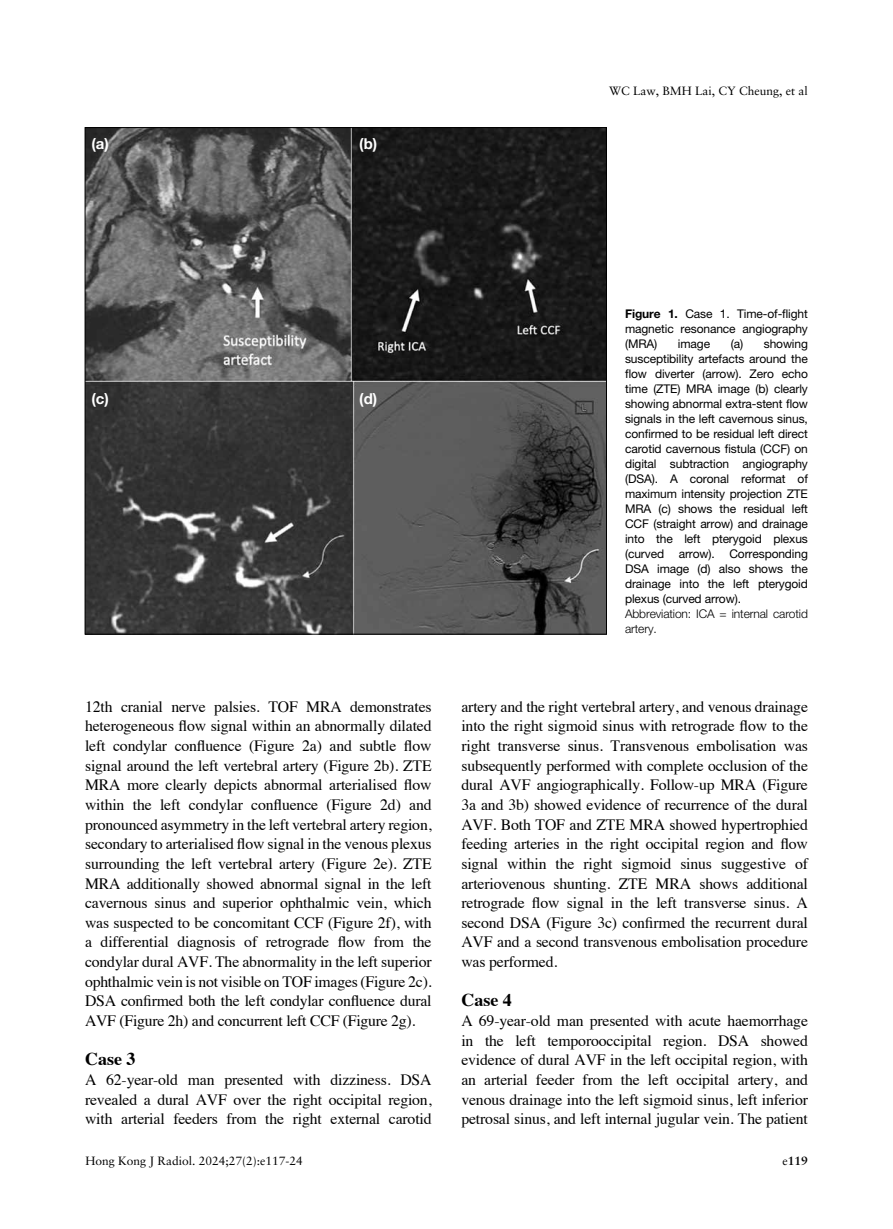
<style>
.page{position:relative;width:893px;height:1229px;background:#fff}
.page>*{position:absolute;margin:0;border:0;box-sizing:border-box;transform-origin:0 0}
.t1{font:700 18px "Times";color:#000}
.t2{font:15.75px/19.6px "Times";letter-spacing:-.01em;color:#000;text-align:justify}
.t3{font:700 15px "Helvetica Neue";color:#fff}
.t4{font:12px/15px "Helvetica Neue";letter-spacing:-.01em;color:#000;text-align:justify}
.t5{font:12px "Sabon";color:#000}
.t6{font:300 12px/15px "Helvetica Neue";letter-spacing:-.01em;color:#000}
.t7{font:700 12px "Sabon";color:#000}
.s1{font-weight:700}
.s2{font-weight:400}
</style>
<div class="page">
<img style="left:87px;top:129px;width:518px;height:503px">
<p class="t3" style="left:91px;top:134px;width:19px">(a)</p>
<p class="t3" style="left:359px;top:134px;width:20px">(b)</p>
<p class="t5" style="left:609px;top:84px;width:200px">WC Law, BMH Lai, CY Cheung, et al</p>
<p class="t3" style="left:91px;top:389px;width:19px">(c)</p>
<p class="t3" style="left:359px;top:389px;width:20px">(d)</p>
<p class="t2" style="left:85px;top:695px;width:348px">12th cranial nerve palsies. TOF MRA demonstrates heterogeneous flow signal within an abnormally dilated left condylar confluence (Figure 2a) and subtle flow signal around the left vertebral artery (Figure 2b). ZTE MRA more clearly depicts abnormal arterialised flow within the left condylar confluence (Figure 2d) and pronounced asymmetry in the left vertebral artery region, secondary to arterialised flow signal in the venous plexus surrounding the left vertebral artery (Figure 2e). ZTE MRA additionally showed abnormal signal in the left cavernous sinus and superior ophthalmic vein, which was suspected to be concomitant CCF (Figure 2f), with a differential diagnosis of retrograde flow from the condylar dural AVF. The abnormality in the left superior ophthalmic vein is not visible on TOF images (Figure 2c).<br>DSA confirmed both the left condylar confluence dural AVF (Figure 2h) and concurrent left CCF (Figure 2g).</p>
<p class="t1" style="left:85px;top:1042px;width:52px">Case 3</p>
<p class="t2" style="left:85px;top:1068px;width:348px">A 62-year-old man presented with dizziness. DSA revealed a dural AVF over the right occipital region, with arterial feeders from the right external carotid</p>
<p class="t4" style="left:625px;top:306px;width:184px"><span class="s1">Figure 1.</span> Case 1. Time-of-flight magnetic resonance angiography (MRA)</p>
<p class="t4" style="left:625px;top:336px;width:184px;text-indent:106px">(a) showing susceptibility artefacts around the flow diverter (arrow). Zero echo time (ZTE) MRA image (b) clearly showing abnormal extra-stent flow signals in the left cavernous sinus, confirmed to be residual left direct carotid cavernous fistula (CCF) on digital subtraction angiography (DSA). A coronal reformat of maximum intensity projection ZTE MRA (c) shows the residual left CCF (straight arrow) and drainage into the left pterygoid plexus (curved arrow). Corresponding DSA image (d) also shows the drainage into the left pterygoid plexus (curved arrow).</p>
<p class="t6" style="left:625px;top:605px;width:184px">Abbreviation: ICA = internal carotid artery.</p>
<p class="t4" style="left:678px;top:336px;width:34px">image</p>
<p class="t2" style="left:461px;top:695px;width:348px">artery and the right vertebral artery, and venous drainage into the right sigmoid sinus with retrograde flow to the right transverse sinus. Transvenous embolisation was subsequently performed with complete occlusion of the dural AVF angiographically. Follow-up MRA (Figure 3a and 3b) showed evidence of recurrence of the dural AVF. Both TOF and ZTE MRA showed hypertrophied feeding arteries in the right occipital region and flow signal within the right sigmoid sinus suggestive of arteriovenous shunting. ZTE MRA shows additional retrograde flow signal in the left transverse sinus. A second DSA (Figure 3c) confirmed the recurrent dural AVF and a second transvenous embolisation procedure was performed.</p>
<p class="t1" style="left:461px;top:983px;width:52px">Case 4</p>
<p class="t2" style="left:461px;top:1009px;width:348px">A 69-year-old man presented with acute haemorrhage in the left temporooccipital region. DSA showed evidence of dural AVF in the left occipital region, with an arterial feeder from the left occipital artery, and venous drainage into the left sigmoid sinus, left inferior petrosal sinus, and left internal jugular vein. The patient</p>
<p class="t5" style="left:85px;top:1153px;width:219px">Hong Kong J Radiol. 2024;27(2):e117-24</p>
<p class="t7" style="left:782px;top:1153px;width:27px"><span class="s2">e</span>119</p>
</div>
